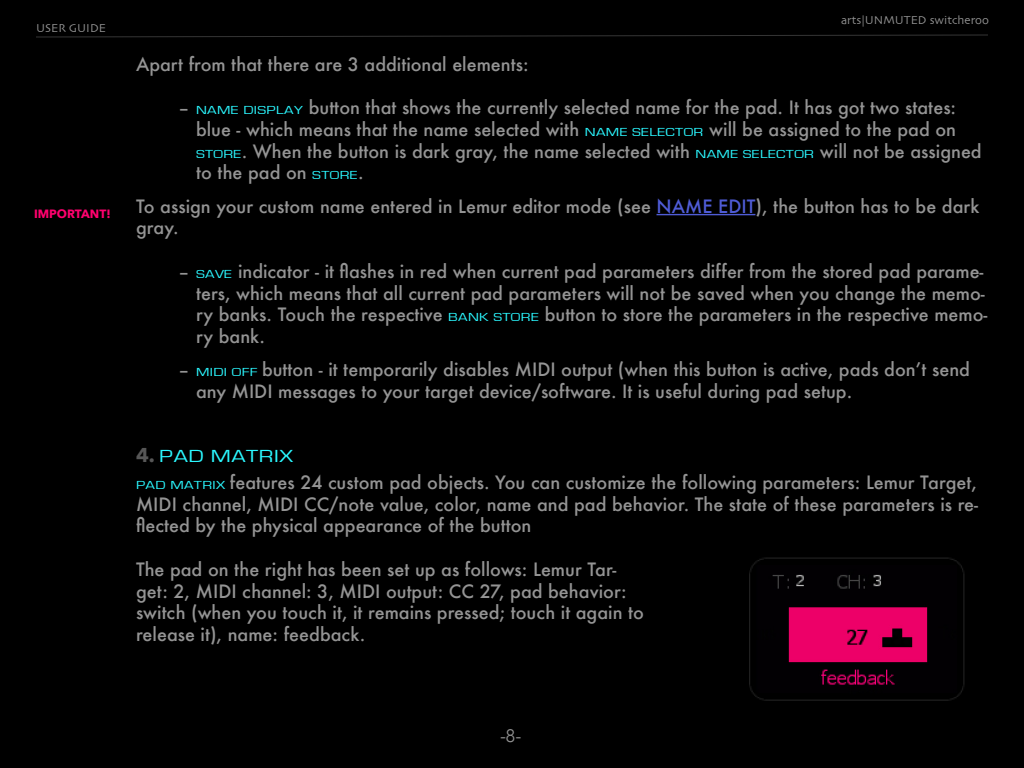
<style>
.page{position:relative;width:1024px;height:768px;background:#fff}
.page>*{position:absolute;margin:0;border:0;box-sizing:border-box;transform-origin:0 0}
.aU_Body{font:500 18px/21.6px "Futura";color:#949494}
.aU_Header_2_close{font:18px "Eurostile";letter-spacing:.025em;color:#2bf8ff;scale:1.3 1}
.t1{font:300 18px "Avenir";color:#949494}
.t2{font:12px "Skia";color:#949494}
.t3{font:700 12px "Avenir Next";color:#ff006e}
.s1{font-family:"Eurostile";font-weight:400;font-size:12px;color:#2bf8ff}
.s2{color:#4f5cd6}
.s3{font-family:"Avenir Next";font-weight:700;font-size:20px;color:#575757}
</style>
<div class="page">
<div style="left:1px;top:1px;width:1022px;height:766px;background:#000"></div>
<svg style="left:36px;top:34px;width:952px;height:4px"></svg>
<hr style="left:657px;top:214px;width:98px;height:1px;background:#4f5cd6">
<img style="left:749px;top:557px;width:216px;height:144px">
<p class="t2" style="left:36px;top:20px;width:72px">USER GUIDE</p>
<p class="t3" style="left:34px;top:203px;width:78px">IMPORTANT!</p>
<p class="t2" style="left:841px;top:12px;width:149px">arts|UNMUTED switcheroo</p>
<p class="aU_Body" style="left:136px;top:53px;width:394px">Apart from that there are 3 additional elements:</p>
<p class="aU_Body" style="left:196px;top:97px;width:787px;text-indent:-18px">– <span class="s1">NAME DISPLAY</span> button that shows the currently selected name for the pad. It has got two states: blue - which means that the name selected with <span class="s1">NAME SELECTOR</span> will be assigned to the pad on <span class="s1">STORE</span>. When the button is dark gray, the name selected with <span class="s1">NAME SELECTOR</span> will not be assigned to the pad on <span class="s1">STORE</span>.</p>
<p class="aU_Body" style="left:136px;top:195px;width:845px">To assign your custom name entered in Lemur editor mode (see <span class="s2">NAME EDIT</span>), the button has to be dark gray.</p>
<p class="aU_Body" style="left:196px;top:260px;width:793px;text-indent:-18px">– <span class="s1">SAVE</span> indicator - it flashes in red when current pad parameters differ from the stored pad parame&shy;ters, which means that all current pad parameters will not be saved when you change the memo&shy;ry banks. Touch the respective <span class="s1">BANK STORE</span> button to store the parameters in the respective memo&shy;ry bank.</p>
<p class="aU_Body" style="left:196px;top:359px;width:775px;text-indent:-18px">– <span class="s1">MIDI OFF</span> button - it temporarily disables MIDI output (when this button is active, pads don’t send any MIDI messages to your target device/software. It is useful during pad setup.</p>
<p class="aU_Header_2_close" style="left:136px;top:446px;width:122px"><span class="s3">4.</span> PAD MATRIX</p>
<p class="aU_Body" style="left:136px;top:472px;width:844px;text-align:justify"><span class="s1">PAD MATRIX</span> features 24 custom pad objects. You can customize the following parameters: Lemur Target, MIDI channel, MIDI CC/note value, color, name and pad behavior. The state of these parameters is re&shy;flected by the physical appearance of the button</p>
<p class="aU_Body" style="left:136px;top:558px;width:509px">The pad on the right has been set up as follows: Lemur Tar&shy;get: 2, MIDI channel: 3, MIDI output: CC 27, pad behavior: switch (when you touch it, it remains pressed; touch it again to release it), name: feedback.</p>
<p class="t1" style="left:500px;top:725px;width:23px">-8-</p>
</div>
